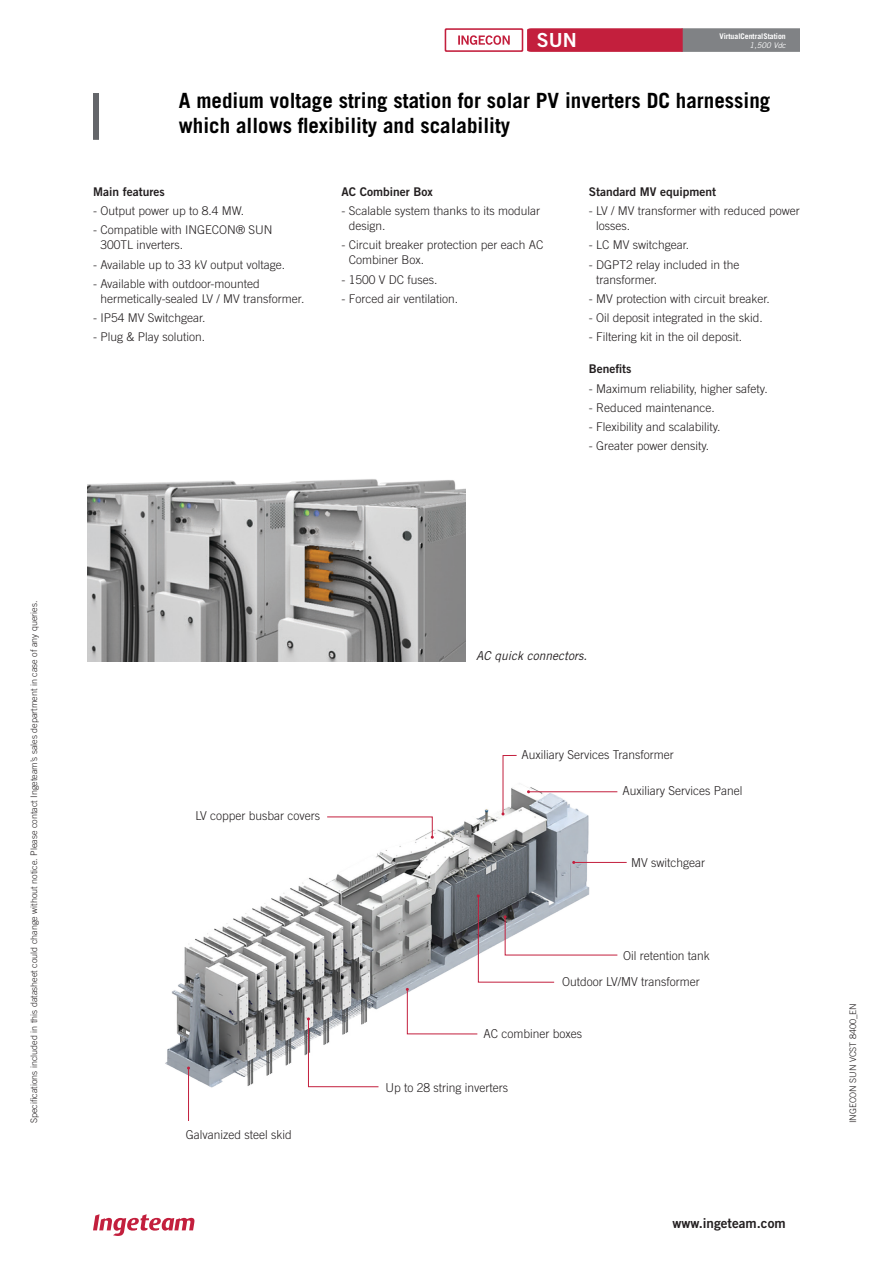
<style>
.page{position:relative;width:893px;height:1263px;background:#fff}
.page>*{position:absolute;margin:0;border:0;box-sizing:border-box;transform-origin:0 0}
.Título_3_-_Black{font:700 21px/25.2px "Trade Gothic LT Std";color:#000}
.Título_2-_Cool_Gray_10{font:19.35px "Trade Gothic LT Std Bd 2";color:#fff}
.t1{font:13.5px "Trade Gothic LT Std Bd 2";color:#231f20}
.ParaStyle15_Leading_Auto__Align_Justifie{font:300 12.3px "Trade Gothic LT Std";color:#231f20}
.ParaStyle15_Leading_Auto__Align_Justifie-2{font:italic 12.3px "Trade Gothic LT Std";color:#231f20}
.Caract_pag_2{font:300 12px/15px "Trade Gothic LT Std";color:#231f20}
.t2{font:12px "Trade Gothic LT Std Bd 2";color:#231f20}
.t3{font:300 9px "Trade Gothic LT Std";color:#231f20}
.Título_3_-_Black-2{font:700 7.8px "Trade Gothic LT Std";color:#fff}
.Título_3_-_Black-3{font:italic 7.8px "Trade Gothic LT Std";color:#fff}
</style>
<div class="page">
<div style="left:445px;top:28px;width:78px;height:24px;background:linear-gradient(to right,#d66479,#d45e73);border-radius:2px"></div>
<div style="left:446px;top:30px;width:76px;height:20px;background:#fff"></div>
<svg style="left:458px;top:35px;width:52px;height:10px"></svg>
<svg style="left:527px;top:28px;width:273px;height:24px;background:#a74c5e"></svg>
<svg style="left:93px;top:1214px;width:101px;height:22px"></svg>
<div style="left:93px;top:93px;width:6px;height:47px;background:#64666a"></div>
<img style="left:87px;top:479px;width:379px;height:183px">
<img style="left:165px;top:787px;width:434px;height:301px">
<hr style="left:188px;top:1068px;width:1px;height:53px;background:#c31f3d">
<hr style="left:574px;top:862px;width:53px;height:1px;background:#c31f3d">
<hr style="left:528px;top:791px;width:89px;height:1px;background:#c31f3d">
<svg style="left:307px;top:1017px;width:72px;height:70px"></svg>
<svg style="left:501px;top:755px;width:16px;height:60px"></svg>
<svg style="left:326px;top:816px;width:108px;height:23px"></svg>
<svg style="left:406px;top:894px;width:212px;height:141px"></svg>
<p class="Título_3_-_Black-2" style="left:719px;top:31px;width:68px">VirtualCentralStation</p>
<p class="Título_2-_Cool_Gray_10" style="left:537px;top:28px;width:41px">SUN</p>
<p class="Título_3_-_Black-3" style="left:750px;top:40px;width:38px">1,500 Vdc</p>
<p class="Título_3_-_Black" style="left:179px;top:87px;width:593px">A medium voltage string station for solar PV inverters DC harnessing which allows flexibility and scalability</p>
<p class="t2" style="left:93px;top:184px;width:73px">Main features</p>
<p class="Caract_pag_2" style="left:93px;top:203px;width:153px">- Output power up to 8.4 MW.</p>
<p class="Caract_pag_2" style="left:100px;top:222px;width:174px;text-indent:-7px">- Compatible with INGECON® SUN<br>300TL inverters.</p>
<p class="Caract_pag_2" style="left:93px;top:257px;width:194px">- Available up to 33 kV output voltage.</p>
<p class="Caract_pag_2" style="left:100px;top:276px;width:205px;text-indent:-7px">- Available with outdoor-mounted hermetically-sealed LV / MV transformer.</p>
<p class="Caract_pag_2" style="left:93px;top:310px;width:114px">- IP54 MV Switchgear.</p>
<p class="Caract_pag_2" style="left:93px;top:329px;width:114px">- Plug &amp; Play solution.</p>
<p class="t2" style="left:341px;top:184px;width:93px">AC Combiner Box</p>
<p class="Caract_pag_2" style="left:349px;top:203px;width:193px;text-indent:-7px">- Scalable system thanks to its modular design.</p>
<p class="Caract_pag_2" style="left:349px;top:237px;width:196px;text-indent:-7px">- Circuit breaker protection per each AC<br>Combiner Box.</p>
<p class="Caract_pag_2" style="left:341px;top:272px;width:98px">- 1500 V DC fuses.</p>
<p class="Caract_pag_2" style="left:341px;top:291px;width:118px">- Forced air ventilation.</p>
<p class="t2" style="left:589px;top:184px;width:129px">Standard MV equipment</p>
<p class="Caract_pag_2" style="left:596px;top:203px;width:205px;text-indent:-7px">- LV / MV transformer with reduced power losses.</p>
<p class="Caract_pag_2" style="left:589px;top:237px;width:102px">- LC MV switchgear.</p>
<p class="Caract_pag_2" style="left:596px;top:257px;width:145px;text-indent:-7px">- DGPT2 relay included in the transformer.</p>
<p class="Caract_pag_2" style="left:589px;top:291px;width:183px">- MV protection with circuit breaker.</p>
<p class="Caract_pag_2" style="left:589px;top:310px;width:176px">- Oil deposit integrated in the skid.</p>
<p class="Caract_pag_2" style="left:589px;top:329px;width:155px">- Filtering kit in the oil deposit.</p>
<p class="t2" style="left:589px;top:362px;width:44px">Benefits</p>
<p class="Caract_pag_2" style="left:589px;top:381px;width:180px">- Maximum reliability, higher safety.</p>
<p class="Caract_pag_2" style="left:589px;top:400px;width:128px">- Reduced maintenance.</p>
<p class="Caract_pag_2" style="left:589px;top:419px;width:133px">- Flexibility and scalability.</p>
<p class="Caract_pag_2" style="left:589px;top:438px;width:122px">- Greater power density.</p>
<p class="t3" style="left:29px;top:1123px;width:524px;rotate:-90deg">Specifications included in this datasheet could change without notice. Please contact Ingeteam’s sales department in case of any queries.</p>
<p class="ParaStyle15_Leading_Auto__Align_Justifie" style="left:195px;top:808px;width:126px">LV copper busbar covers</p>
<p class="ParaStyle15_Leading_Auto__Align_Justifie" style="left:186px;top:1127px;width:107px">Galvanized steel skid</p>
<p class="ParaStyle15_Leading_Auto__Align_Justifie-2" style="left:476px;top:648px;width:112px">AC quick connectors.</p>
<p class="ParaStyle15_Leading_Auto__Align_Justifie" style="left:521px;top:747px;width:154px">Auxiliary Services Transformer</p>
<p class="ParaStyle15_Leading_Auto__Align_Justifie" style="left:622px;top:784px;width:121px">Auxiliary Services Panel</p>
<p class="ParaStyle15_Leading_Auto__Align_Justifie" style="left:631px;top:855px;width:76px">MV switchgear</p>
<p class="ParaStyle15_Leading_Auto__Align_Justifie" style="left:623px;top:948px;width:88px">Oil retention tank</p>
<p class="ParaStyle15_Leading_Auto__Align_Justifie" style="left:562px;top:975px;width:139px">Outdoor LV/MV transformer</p>
<p class="ParaStyle15_Leading_Auto__Align_Justifie" style="left:484px;top:1026px;width:100px">AC combiner boxes</p>
<p class="ParaStyle15_Leading_Auto__Align_Justifie" style="left:386px;top:1080px;width:124px">Up to 28 string inverters</p>
<p class="t1" style="left:672px;top:1215px;width:115px">www.ingeteam.com</p>
<p class="t3" style="left:848px;top:1123px;width:122px;rotate:-90deg">INGECON SUN VCST 8400_EN</p>
</div>
